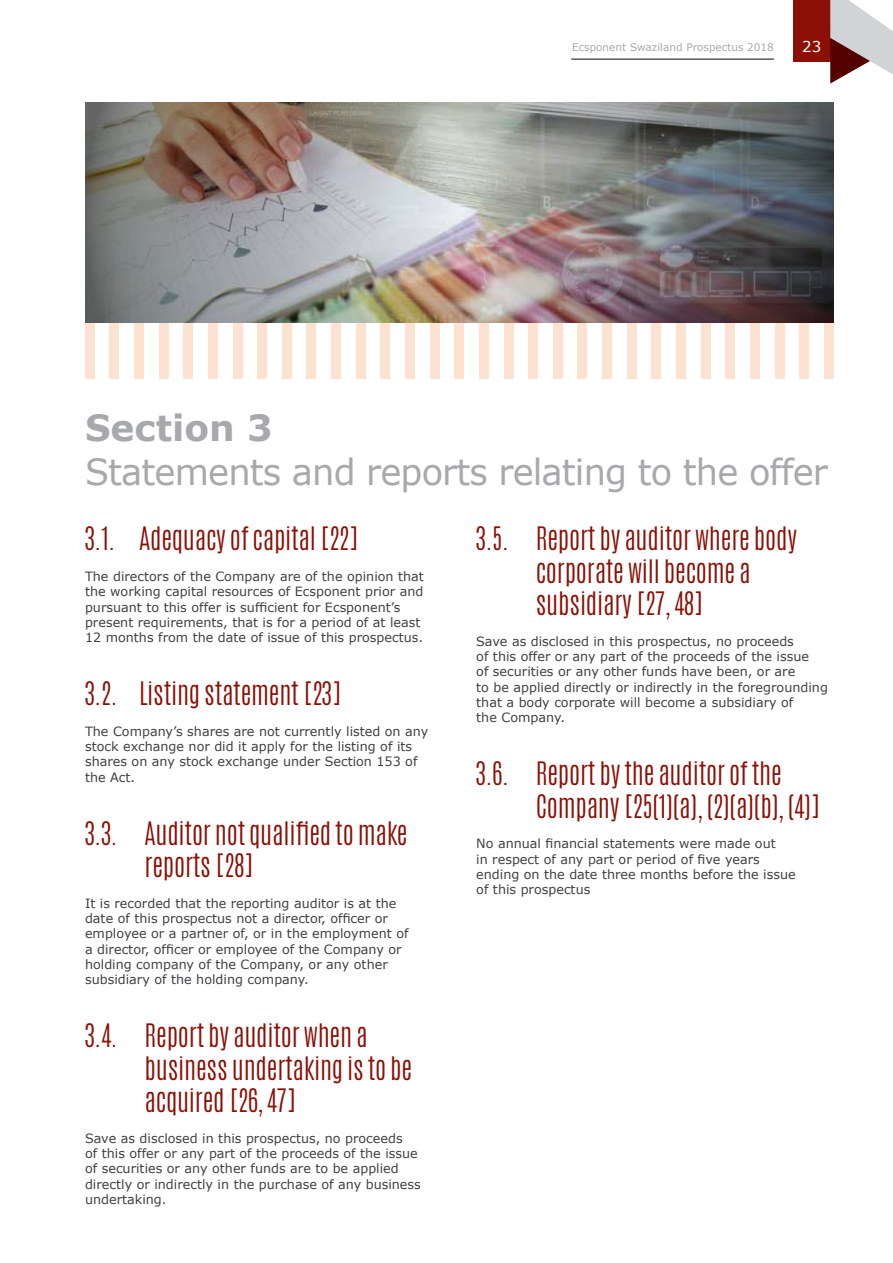
<style>
.page{position:relative;width:893px;height:1263px;background:#fff}
.page>*{position:absolute;margin:0;border:0;box-sizing:border-box;transform-origin:0 0}
.t1{font:36px "Verdana";letter-spacing:-.025em;color:#a7a9ac}
.t2{font:700 36px "Verdana";color:#a7a9ac}
.t3{font:300 27px/32.4px "Antonio";letter-spacing:-.01em;color:#8b0f04}
.t4{font:15px "Verdana";color:#fff}
.t5{font:12.75px/15.3px "Verdana";color:#414042}
.t6{font:10.5px "Verdana";color:#a7a9ac}
</style>
<div class="page">
<div style="left:793px;top:0;width:37px;height:62px;background:#8b0f04"></div>
<hr style="left:571px;top:58px;width:203px;height:2px;background:#58595b">
<svg style="left:830px;top:0;width:63px;height:84px"></svg>
<div style="left:85px;top:212px;width:9px;height:167px;background:#fee2d1"></div>
<div style="left:110px;top:212px;width:9px;height:167px;background:#fee2d1"></div>
<div style="left:134px;top:212px;width:10px;height:167px;background:#fee2d1"></div>
<div style="left:159px;top:212px;width:9px;height:167px;background:#fee2d1"></div>
<div style="left:184px;top:212px;width:9px;height:167px;background:#fee2d1"></div>
<div style="left:208px;top:212px;width:10px;height:167px;background:#fee2d1"></div>
<div style="left:233px;top:212px;width:9px;height:167px;background:#fee2d1"></div>
<div style="left:257px;top:212px;width:10px;height:167px;background:#fee2d1"></div>
<div style="left:282px;top:212px;width:9px;height:167px;background:#fee2d1"></div>
<div style="left:307px;top:212px;width:9px;height:167px;background:#fee2d1"></div>
<div style="left:331px;top:212px;width:10px;height:167px;background:#fee2d1"></div>
<div style="left:356px;top:212px;width:9px;height:167px;background:#fee2d1"></div>
<div style="left:381px;top:212px;width:9px;height:167px;background:#fee2d1"></div>
<div style="left:405px;top:212px;width:10px;height:167px;background:#fee2d1"></div>
<div style="left:430px;top:212px;width:9px;height:167px;background:#fee2d1"></div>
<div style="left:455px;top:212px;width:9px;height:167px;background:#fee2d1"></div>
<div style="left:479px;top:212px;width:10px;height:167px;background:#fee2d1"></div>
<div style="left:504px;top:212px;width:9px;height:167px;background:#fee2d1"></div>
<div style="left:528px;top:212px;width:10px;height:167px;background:#fee2d1"></div>
<div style="left:553px;top:212px;width:9px;height:167px;background:#fee2d1"></div>
<div style="left:578px;top:212px;width:9px;height:167px;background:#fee2d1"></div>
<div style="left:602px;top:212px;width:10px;height:167px;background:#fee2d1"></div>
<div style="left:627px;top:212px;width:9px;height:167px;background:#fee2d1"></div>
<div style="left:652px;top:212px;width:9px;height:167px;background:#fee2d1"></div>
<div style="left:676px;top:212px;width:10px;height:167px;background:#fee2d1"></div>
<div style="left:701px;top:212px;width:9px;height:167px;background:#fee2d1"></div>
<div style="left:725px;top:212px;width:10px;height:167px;background:#fee2d1"></div>
<div style="left:750px;top:212px;width:9px;height:167px;background:#fee2d1"></div>
<div style="left:775px;top:212px;width:9px;height:167px;background:#fee2d1"></div>
<div style="left:799px;top:212px;width:10px;height:167px;background:#fee2d1"></div>
<div style="left:824px;top:212px;width:9px;height:167px;background:#fee2d1"></div>
<img style="left:85px;top:103px;width:748px;height:220px">
<p class="t6" style="left:572px;top:40px;width:203px">Ecsponent Swaziland Prospectus 2018</p>
<p class="t4" style="left:802px;top:36px;width:21px">23</p>
<h1 class="t2" style="left:85px;top:403px;width:189px">Section 3</h1>
<h1 class="t1" style="left:85px;top:447px;width:744px">Statements and reports relating to the offer</h1>
<h2 class="t3" style="left:85px;top:523px;width:275px">3.1. Adequacy of capital [22]</h2>
<p class="t5" style="left:85px;top:568px;width:340px">The directors of the Company are of the opinion that the working capital resources of Ecsponent prior and pursuant to this offer is sufficient for Ecsponent’s present requirements, that is for a period of at least 12 months from the date of issue of this prospectus.</p>
<h2 class="t3" style="left:85px;top:677px;width:258px">3.2. Listing statement [23]</h2>
<p class="t5" style="left:85px;top:723px;width:345px">The Company’s shares are not currently listed on any stock exchange nor did it apply for the listing of its shares on any stock exchange under Section 153 of the Act.</p>
<h2 class="t3" style="left:145px;top:817px;width:265px;text-indent:-60px">3.3. Auditor not qualified to make reports [28]</h2>
<p class="t5" style="left:85px;top:895px;width:325px">It is recorded that the reporting auditor is at the date of this prospectus not a director, officer or employee or a partner of, or in the employment of a director, officer or employee of the Company or holding company of the Company, or any other subsidiary of the holding company.</p>
<h2 class="t3" style="left:145px;top:1019px;width:269px;text-indent:-60px">3.4. Report by auditor when a business undertaking is to be acquired [26, 47]</h2>
<p class="t5" style="left:85px;top:1130px;width:337px">Save as disclosed in this prospectus, no proceeds<br>of this offer or any part of the proceeds of the issue of securities or any other funds are to be applied directly or indirectly in the purchase of any business undertaking.</p>
<h2 class="t3" style="left:536px;top:523px;width:263px;text-indent:-60px">3.5. Report by auditor where body corporate will become a subsidiary [27, 48]</h2>
<p class="t5" style="left:476px;top:633px;width:353px">Save as disclosed in this prospectus, no proceeds<br>of this offer or any part of the proceeds of the issue<br>of securities or any other funds have been, or are<br>to be applied directly or indirectly in the foregrounding that a body corporate will become a subsidiary of<br>the Company.</p>
<h2 class="t3" style="left:536px;top:758px;width:286px;text-indent:-60px">3.6. Report by the auditor of the<br>Company [25(1)(a), (2)(a)(b), (4)]</h2>
<p class="t5" style="left:476px;top:836px;width:321px">No annual financial statements were made out<br>in respect of any part or period of five years ending on the date three months before the issue of this prospectus</p>
</div>
